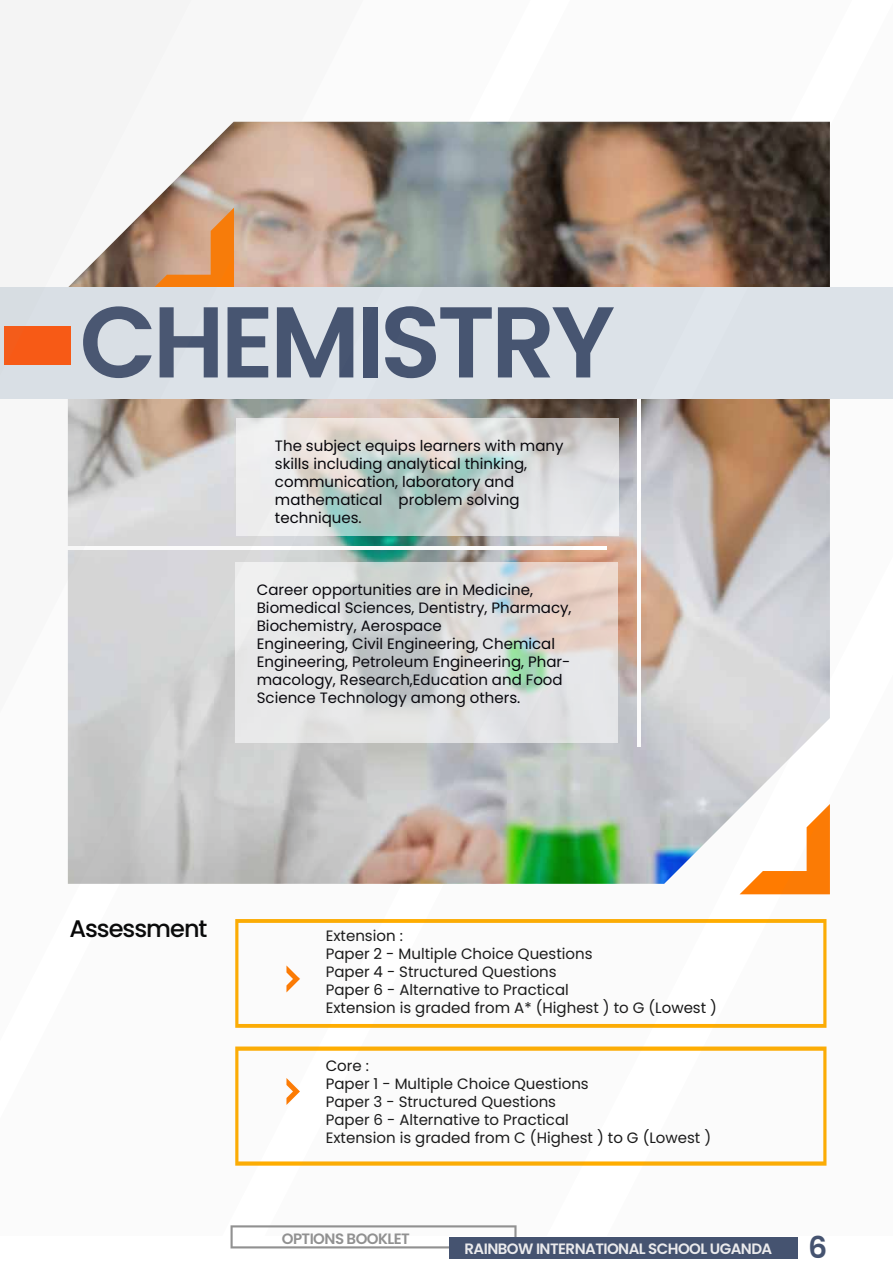
<style>
.page{position:relative;width:893px;height:1263px;background:#fff}
.page>*{position:absolute;margin:0;border:0;box-sizing:border-box;transform-origin:0 0}
.t1{font:600 100.5px "Poppins";letter-spacing:-.04em;color:#455370}
.t2{font:600 30px "Poppins";color:#455370}
.t3{font:500 24px "Poppins";letter-spacing:-.04em;color:#070707}
.t4{font:15px/18px "Poppins";color:#181818}
.t5{font:15px/18px "Poppins";color:#06050b}
.t6{font:15px/18px "Poppins";color:#050409}
.t7{font:600 15px "Poppins";letter-spacing:-.035em;color:#eaeaec}
.t8{font:600 15px "Poppins";letter-spacing:-.035em;color:#919191}
</style>
<div class="page">
<svg style="left:231px;top:1236px;width:286px;height:12px"></svg>
<div style="left:449px;top:1238px;width:349px;height:21px;background:#455370"></div>
<svg style="left:0;top:0;width:376px;height:1236px;fill:#f4f4f4"></svg>
<img style="left:376px;top:121px;width:517px;height:1115px">
<h1 class="t1" style="left:80px;top:284px;width:537px">CHEMISTRY</h1>
<p class="t6" style="left:275px;top:436px;width:290px">The subject equips learners with many skills including analytical thinking, communication, laboratory and mathematical problem solving techniques.</p>
<p class="t5" style="left:257px;top:581px;width:316px">Career opportunities are in Medicine, Biomedical Sciences, Dentistry, Pharmacy, Biochemistry, Aerospace<br>Engineering, Civil Engineering, Chemical Engineering, Petroleum Engineering, Phar&shy;macology, Research,Education and Food Science Technology among others.</p>
<h3 class="t3" style="left:69px;top:915px;width:140px">Assessment</h3>
<p class="t4" style="left:326px;top:927px;width:393px">Extension :<br>Paper 2 - Multiple Choice Questions<br>Paper 4 - Structured Questions<br>Paper 6 - Alternative to Practical<br>Extension is graded from A* (Highest ) to G (Lowest )</p>
<p class="t4" style="left:326px;top:1056px;width:387px">Core :<br>Paper 1 - Multiple Choice Questions<br>Paper 3 - Structured Questions<br>Paper 6 - Alternative to Practical<br>Extension is graded from C (Highest ) to G (Lowest )</p>
<p class="t8" style="left:282px;top:1229px;width:130px">OPTIONS BOOKLET</p>
<h2 class="t2" style="left:808px;top:1230px;width:21px">6</h2>
<p class="t7" style="left:465px;top:1240px;width:309px">RAINBOW INTERNATIONAL SCHOOL UGANDA</p>
</div>
